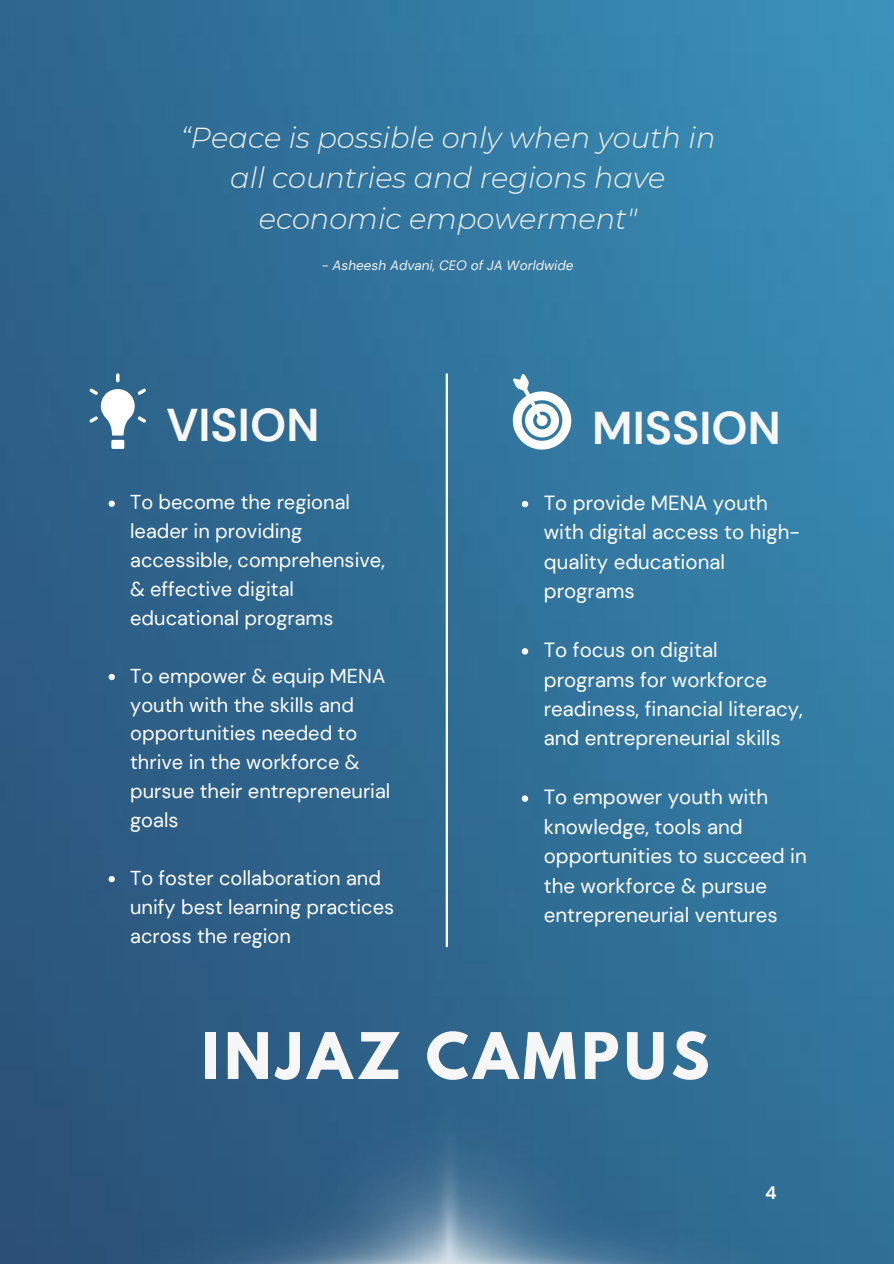
<style>
.page{position:relative;width:894px;height:1264px;background:#fff}
.page>*{position:absolute;margin:0;border:0;box-sizing:border-box;transform-origin:0 0}
.t1{font:700 56.85px "League Spartan";letter-spacing:.085em;color:#f7f7f7}
.t2{font:700 45.9px "DM Sans";color:#f7f7f7}
.t3{font:italic 300 28.8px/40.3px "Montserrat";color:#f2f1ec;text-align:center}
.t4{font:20.55px/29.4px "DM Sans";color:#fff}
.t5{font:20.1px/28.8px "DM Sans";color:#fff}
.t6{font:700 18px "DM Sans";color:#fff}
.t7{font:italic 13.5px "DM Sans";color:#f2f1ec}
</style>
<div class="page">
<img style="left:0;top:0;width:893px;height:1263px">
<hr style="left:445px;top:374px;width:3px;height:572px;background:#fff">
<svg style="left:89px;top:373px;width:57px;height:75px"></svg>
<svg style="left:512px;top:374px;width:59px;height:80px"></svg>
<img style="left:73px;top:1090px;width:758px;height:173px">
<svg style="left:108px;top:500px;width:7px;height:7px"></svg>
<svg style="left:108px;top:674px;width:7px;height:6px"></svg>
<svg style="left:108px;top:876px;width:7px;height:6px"></svg>
<svg style="left:521px;top:501px;width:7px;height:6px"></svg>
<svg style="left:521px;top:648px;width:7px;height:6px"></svg>
<svg style="left:521px;top:795px;width:7px;height:6px"></svg>
<h3 class="t3" style="left:180px;top:117px;width:536px">“Peace is possible only when youth in all countries and regions have economic empowerment"</h3>
<p class="t7" style="left:321px;top:256px;width:253px">- Asheesh Advani, CEO of JA Worldwide</p>
<h2 class="t2" style="left:166px;top:395px;width:154px">VISION</h2>
<h2 class="t2" style="left:592px;top:398px;width:190px">MISSION</h2>
<p class="t5" style="left:130px;top:488px;width:256px">To become the regional leader in providing accessible, comprehensive, &amp; effective digital educational programs</p>
<p class="t5" style="left:130px;top:661px;width:262px">To empower &amp; equip MENA youth with the skills and opportunities needed to thrive in the workforce &amp; pursue their entrepreneurial goals</p>
<p class="t5" style="left:130px;top:863px;width:265px">To foster collaboration and unify best learning practices across the region</p>
<p class="t4" style="left:543px;top:488px;width:257px">To provide MENA youth with digital access to high&shy;quality educational programs</p>
<p class="t4" style="left:543px;top:635px;width:260px">To focus on digital programs for workforce readiness, financial literacy, and entrepreneurial skills</p>
<p class="t4" style="left:543px;top:782px;width:264px">To empower youth with knowledge, tools and opportunities to succeed in the workforce &amp; pursue entrepreneurial ventures</p>
<h1 class="t1" style="left:202px;top:1027px;width:508px">INJAZ CAMPUS</h1>
<p class="t6" style="left:765px;top:1180px;width:13px">4</p>
</div>
